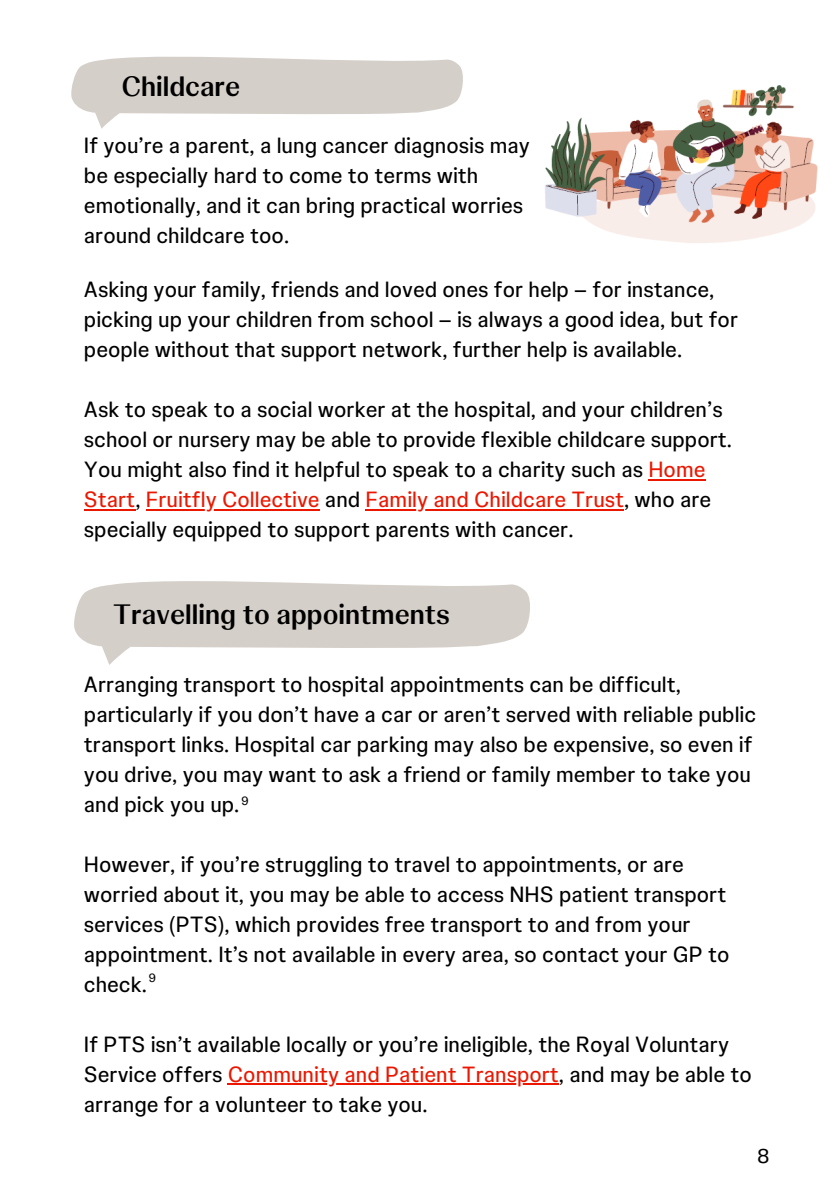
<style>
.page{position:relative;width:839px;height:1191px;background:#fff}
.page>*{position:absolute;margin:0;border:0;box-sizing:border-box;transform-origin:0 0}
.t1{font:700 28px "Johnson Display";color:#000}
.t2{font:22px/30px "Johnson Text";color:#000}
.t3{font:20px "Johnson Text";color:#000}
.t4{font:12px "Johnson Text";color:#000}
.s1{color:#eb1700}
</style>
<div class="page">
<svg style="left:71px;top:57px;width:392px;height:72px"></svg>
<svg style="left:74px;top:581px;width:456px;height:84px"></svg>
<img style="left:545px;top:85px;width:273px;height:158px">
<hr style="left:228px;top:1084px;width:331px;height:1px;background:#eb1700">
<hr style="left:648px;top:479px;width:57px;height:1px;background:#eb1700">
<hr style="left:84px;top:509px;width:51px;height:1px;background:#eb1700">
<hr style="left:146px;top:509px;width:174px;height:1px;background:#eb1700">
<hr style="left:365px;top:509px;width:259px;height:1px;background:#eb1700">
<p class="t1" style="left:121px;top:68px;width:120px">Childcare</p>
<p class="t2" style="left:84px;top:131px;width:447px">If you’re a parent, a lung cancer diagnosis may be especially hard to come to terms with emotionally, and it can bring practical worries around childcare too.</p>
<p class="t2" style="left:84px;top:275px;width:655px">Asking your family, friends and loved ones for help – for instance, picking up your children from school – is always a good idea, but for people without that support network, further help is available.</p>
<p class="t2" style="left:84px;top:395px;width:649px">Ask to speak to a social worker at the hospital, and your children’s school or nursery may be able to provide flexible childcare support.<br>You might also find it helpful to speak to a charity such as <span class="s1">Home Start</span>, <span class="s1">Fruitfly Collective</span> and <span class="s1">Family and Childcare Trust</span>, who are specially equipped to support parents with cancer.</p>
<p class="t1" style="left:113px;top:596px;width:338px">Travelling to appointments</p>
<p class="t2" style="left:84px;top:669px;width:673px">Arranging transport to hospital appointments can be difficult, particularly if you don’t have a car or aren’t served with reliable public transport links. Hospital car parking may also be expensive, so even if you drive, you may want to ask a friend or family member to take you and pick you up.</p>
<h1 class="t2" style="left:84px;top:849px;width:647px">However, if you’re struggling to travel to appointments, or are worried about it, you may be able to access NHS patient transport services (PTS), which provides free transport to and from your appointment. It’s not available in every area, so contact your GP to check.</h1>
<p class="t4" style="left:241px;top:793px;width:9px">9</p>
<p class="t4" style="left:149px;top:970px;width:9px">9</p>
<p class="t2" style="left:84px;top:1029px;width:669px">If PTS isn’t available locally or you’re ineligible, the Royal Voluntary<br>Service offers <span class="s1">Community and Patient Transport</span>, and may be able to</p>
<p class="t2" style="left:84px;top:1089px;width:345px">arrange for a volunteer to take you.</p>
<p class="t3" style="left:757px;top:1144px;width:14px">8</p>
</div>
